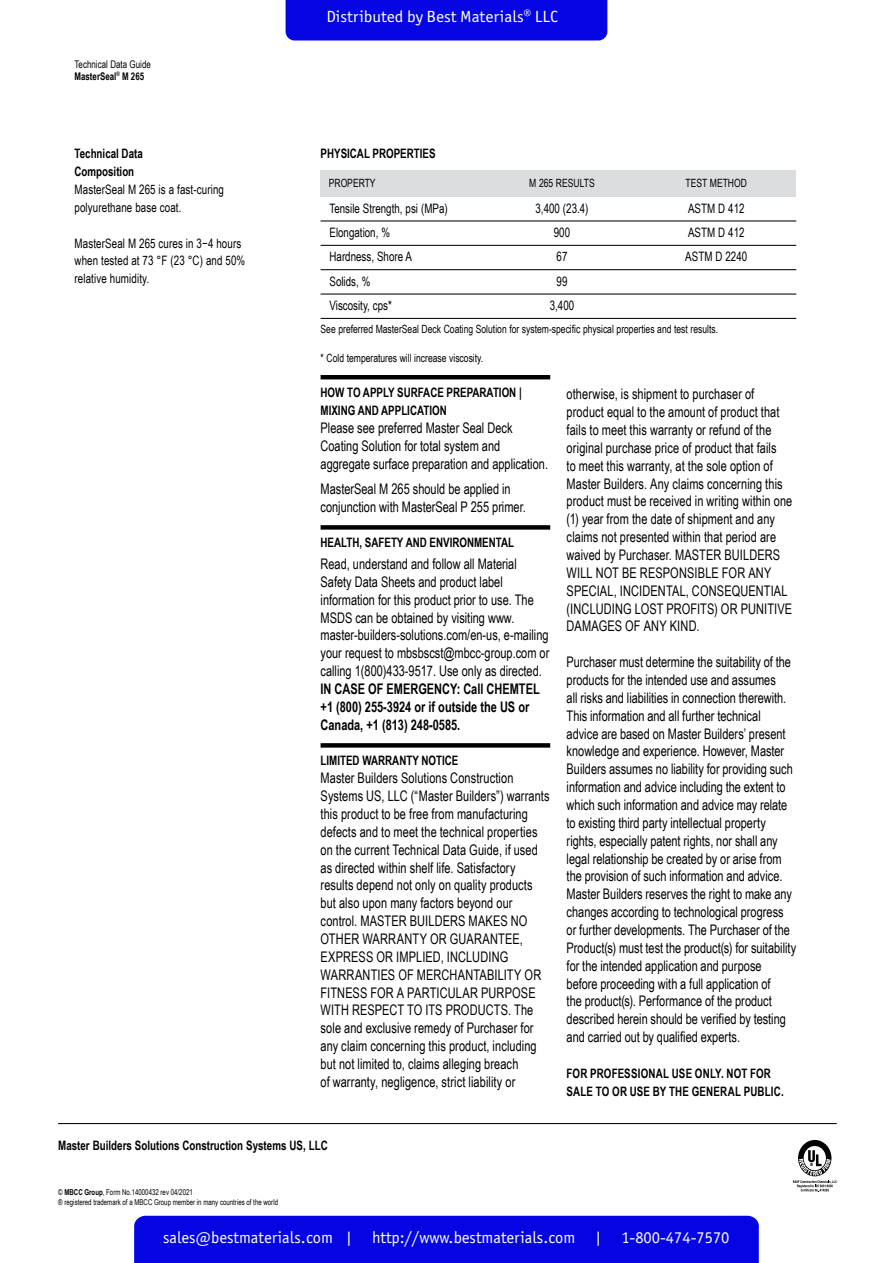
<style>
.page{position:relative;width:893px;height:1263px;background:#fff}
.page>*{position:absolute;margin:0;border:0;box-sizing:border-box;transform-origin:0 0}
.t1{font:17.25px "Officina Sans ITC Pro";color:#fff}
.t2{font:16.5px "Officina Sans ITC Pro";color:#fff}
.t3{font:16.2px "Officina Sans ITC Pro";color:#fff;scale:1.06 1}
.t4{font:16.05px "Officina Sans ITC Pro";color:#fff}
.t5{font:15.75px "Officina Sans ITC Pro";color:#fff}
.t6{font:14.55px/17.9px "Arial Narrow";color:#000;scale:.92 1}
.t7{font:700 14.55px/17.9px "Arial Narrow";color:#000;scale:.92 1}
.t8{font:700 13.05px/17.9px "Arial Narrow";color:#000;scale:.92 1}
.t9{font:13.05px/17.9px "Arial Narrow";letter-spacing:.01em;color:#000;scale:.92 1}
.t10{font:11.4px "Arial Narrow";color:#000;scale:.92 1}
.t11{font:10.5px/12.1px "Arial Narrow";letter-spacing:.005em;color:#000;scale:.92 1}
.t12{font:8.1px/9.8px "Arial Narrow";color:#000;scale:.92 1}
.s1{font-weight:700}
.s2{font-size:17.25px}
.s3{font-size:16.05px}
.s4{font-size:17.55px}
</style>
<div class="page">
<hr style="left:321px;top:221px;width:475px;height:1px;background:#000">
<hr style="left:321px;top:245px;width:475px;height:1px;background:#000">
<hr style="left:321px;top:269px;width:475px;height:1px;background:#000">
<hr style="left:321px;top:294px;width:475px;height:1px;background:#000">
<hr style="left:321px;top:318px;width:475px;height:1px;background:#000">
<div style="left:321px;top:170px;width:475px;height:27px;background:#dcddde"></div>
<hr style="left:321px;top:375px;width:229px;height:4px;background:#000">
<svg style="left:321px;top:525px;width:229px;height:4px"></svg>
<svg style="left:321px;top:743px;width:229px;height:4px"></svg>
<svg style="left:793px;top:1140px;width:44px;height:52px"></svg>
<hr style="left:58px;top:1123px;width:779px;height:1px;background:#000">
<div style="left:286px;top:0;width:321px;height:40px;background:#0505e3"></div>
<div style="left:134px;top:1216px;width:625px;height:47px;background:#0505e3"></div>
<p class="t11" style="left:75px;top:57px;width:85px">Technical Data Guide<br><span class="s1">MasterSeal</span><sup>®</sup> <span class="s1">M 265</span></p>
<p class="t8" style="left:75px;top:145px;width:76px">Technical Data<br>Composition</p>
<p class="t9" style="left:75px;top:180px;width:164px">MasterSeal M 265 is a fast-curing polyurethane base coat.</p>
<p class="t9" style="left:75px;top:233px;width:187px">MasterSeal M 265 cures in 3−4 hours when tested at 73 °F (23 °C) and 50% relative humidity.</p>
<p class="t3" style="left:326px;top:7px;width:220px">Distributed by Best Materials® LLC</p>
<p class="t8" style="left:321px;top:145px;width:126px">PHYSICAL PROPERTIES</p>
<p class="t10" style="left:329px;top:175px;width:52px">PROPERTY</p>
<p class="t10" style="left:529px;top:175px;width:73px">M 265 RESULTS</p>
<p class="t10" style="left:686px;top:175px;width:68px">TEST METHOD</p>
<p class="t9" style="left:329px;top:199px;width:130px">Tensile Strength, psi (MPa)</p>
<p class="t9" style="left:535px;top:199px;width:59px">3,400 (23.4)</p>
<p class="t9" style="left:688px;top:199px;width:63px">ASTM D 412</p>
<p class="t9" style="left:329px;top:223px;width:67px">Elongation, %</p>
<p class="t9" style="left:554px;top:223px;width:19px">900</p>
<p class="t9" style="left:688px;top:223px;width:63px">ASTM D 412</p>
<p class="t9" style="left:329px;top:247px;width:91px">Hardness, Shore A</p>
<p class="t9" style="left:557px;top:247px;width:13px">67</p>
<p class="t9" style="left:685px;top:247px;width:69px">ASTM D 2240</p>
<p class="t9" style="left:329px;top:272px;width:46px">Solids, %</p>
<p class="t9" style="left:557px;top:272px;width:13px">99</p>
<p class="t9" style="left:329px;top:296px;width:69px">Viscosity, cps*</p>
<p class="t9" style="left:550px;top:296px;width:28px">3,400</p>
<p class="t10" style="left:321px;top:320px;width:434px">See preferred MasterSeal Deck Coating Solution for system-specific physical properties and test results.</p>
<p class="t10" style="left:321px;top:350px;width:178px">* Cold temperatures will increase viscosity.</p>
<p class="t8" style="left:321px;top:384px;width:220px">HOW TO APPLY SURFACE PREPARATION |<br>MIXING AND APPLICATION</p>
<p class="t6" style="left:321px;top:418px;width:249px">Please see preferred Master Seal Deck<br>Coating Solution for total system and aggregate surface preparation and application.</p>
<p class="t6" style="left:321px;top:479px;width:225px">MasterSeal M 265 should be applied in conjunction with MasterSeal P 255 primer.</p>
<p class="t8" style="left:321px;top:533px;width:212px">HEALTH, SAFETY AND ENVIRONMENTAL</p>
<p class="t6" style="left:321px;top:554px;width:250px">Read, understand and follow all Material Safety Data Sheets and product label information for this product prior to use. The MSDS can be obtained by visiting www. master-builders-solutions.com/en-us, e-mailing your request to mbsbscst@mbcc-group.com or calling 1(800)433-9517. Use only as directed.</p>
<p class="t7" style="left:321px;top:680px;width:240px">IN CASE OF EMERGENCY: Call CHEMTEL +1 (800) 255-3924 or if outside the US or<br>Canada, +1 (813) 248-0585.</p>
<p class="t8" style="left:321px;top:752px;width:151px">LIMITED WARRANTY NOTICE</p>
<p class="t6" style="left:321px;top:769px;width:250px">Master Builders Solutions Construction Systems US, LLC (“Master Builders”) warrants this product to be free from manufacturing defects and to meet the technical properties on the current Technical Data Guide, if used as directed within shelf life. Satisfactory results depend not only on quality products but also upon many factors beyond our control. MASTER BUILDERS MAKES NO OTHER WARRANTY OR GUARANTEE, EXPRESS OR IMPLIED, INCLUDING WARRANTIES OF MERCHANTABILITY OR FITNESS FOR A PARTICULAR PURPOSE WITH RESPECT TO ITS PRODUCTS. The sole and exclusive remedy of Purchaser for any claim concerning this product, including but not limited to, claims alleging breach<br>of warranty, negligence, strict liability or</p>
<p class="t6" style="left:567px;top:385px;width:247px">otherwise, is shipment to purchaser of product equal to the amount of product that fails to meet this warranty or refund of the original purchase price of product that fails<br>to meet this warranty, at the sole option of Master Builders. Any claims concerning this product must be received in writing within one (1) year from the date of shipment and any claims not presented within that period are waived by Purchaser. MASTER BUILDERS WILL NOT BE RESPONSIBLE FOR ANY SPECIAL, INCIDENTAL, CONSEQUENTIAL (INCLUDING LOST PROFITS) OR PUNITIVE DAMAGES OF ANY KIND.</p>
<p class="t6" style="left:567px;top:652px;width:251px">Purchaser must determine the suitability of the products for the intended use and assumes<br>all risks and liabilities in connection therewith.<br>This information and all further technical advice are based on Master Builders’ present knowledge and experience. However, Master Builders assumes no liability for providing such information and advice including the extent to which such information and advice may relate to existing third party intellectual property rights, especially patent rights, nor shall any legal relationship be created by or arise from the provision of such information and advice.<br>Master Builders reserves the right to make any changes according to technological progress or further developments. The Purchaser of the Product(s) must test the product(s) for suitability for the intended application and purpose before proceeding with a full application of<br>the product(s). Performance of the product described herein should be verified by testing and carried out by qualified experts.</p>
<p class="t8" style="left:567px;top:1064px;width:237px">FOR PROFESSIONAL USE ONLY. NOT FOR<br>SALE TO OR USE BY THE GENERAL PUBLIC.</p>
<p class="t8" style="left:58px;top:1136px;width:294px">Master Builders Solutions Construction Systems US, LLC</p>
<p class="t12" style="left:58px;top:1187px;width:240px">© <span class="s1">MBCC Group</span>, Form No.14000432 rev 04/2021<br>® registered trademark of a MBCC Group member in many countries of the world</p>
<p class="t4" style="left:309px;top:1224px;width:76px">http://www</p>
<p class="t4" style="left:380px;top:1225px;width:316px">.bestmater.bestmaterials.com | 1-80 -474-757</p>
<p class="t4" style="left:445px;top:1224px;width:195px">ials.com | 1-800-474-757</p>
<p class="t5" style="left:312px;top:1225px;width:75px">http://www</p>
<p class="t5" style="left:381px;top:1225px;width:44px">.bestm</p>
<p class="t5" style="left:455px;top:1225px;width:181px">ls.com | 1-800-474-757</p>
<p class="t1" style="left:445px;top:1229px;width:53px"><sup>ia</sup>.bestm</p>
<p class="t4" style="left:626px;top:1224px;width:10px">0</p>
<p class="t5" style="left:623px;top:1225px;width:9px">0</p>
<p class="t5" style="left:686px;top:1227px;width:9px">0</p>
<p class="t5" style="left:421px;top:1227px;width:104px">ater.bestmater<span class="s2">ater</span></p>
<p class="t4" style="left:169px;top:1226px;width:265px">sales@bestmaterials.com | http://www</p>
<p class="t5" style="left:500px;top:1226px;width:200px">ials.com | 1-80 -474-757<span class="s3">0</span></p>
<p class="t5" style="left:174px;top:1227px;width:261px">sales@bestmaterials.com | ht<span class="s2">ht</span>tp://www</p>
<p class="t2" style="left:163px;top:1227px;width:568px">sales@bestmaterials.com | http://www.bestmaterials.com | 1-800-474-7570</p>
<p class="t1" style="left:160px;top:1227px;width:197px">sales@bestmaterials.com |</p>
<p class="t1" style="left:383px;top:1228px;width:68px">tp://www</p>
<p class="t1" style="left:524px;top:1228px;width:217px"><span class="s4">ia</span>ls.com | 1-800-474-7570</p>
</div>
